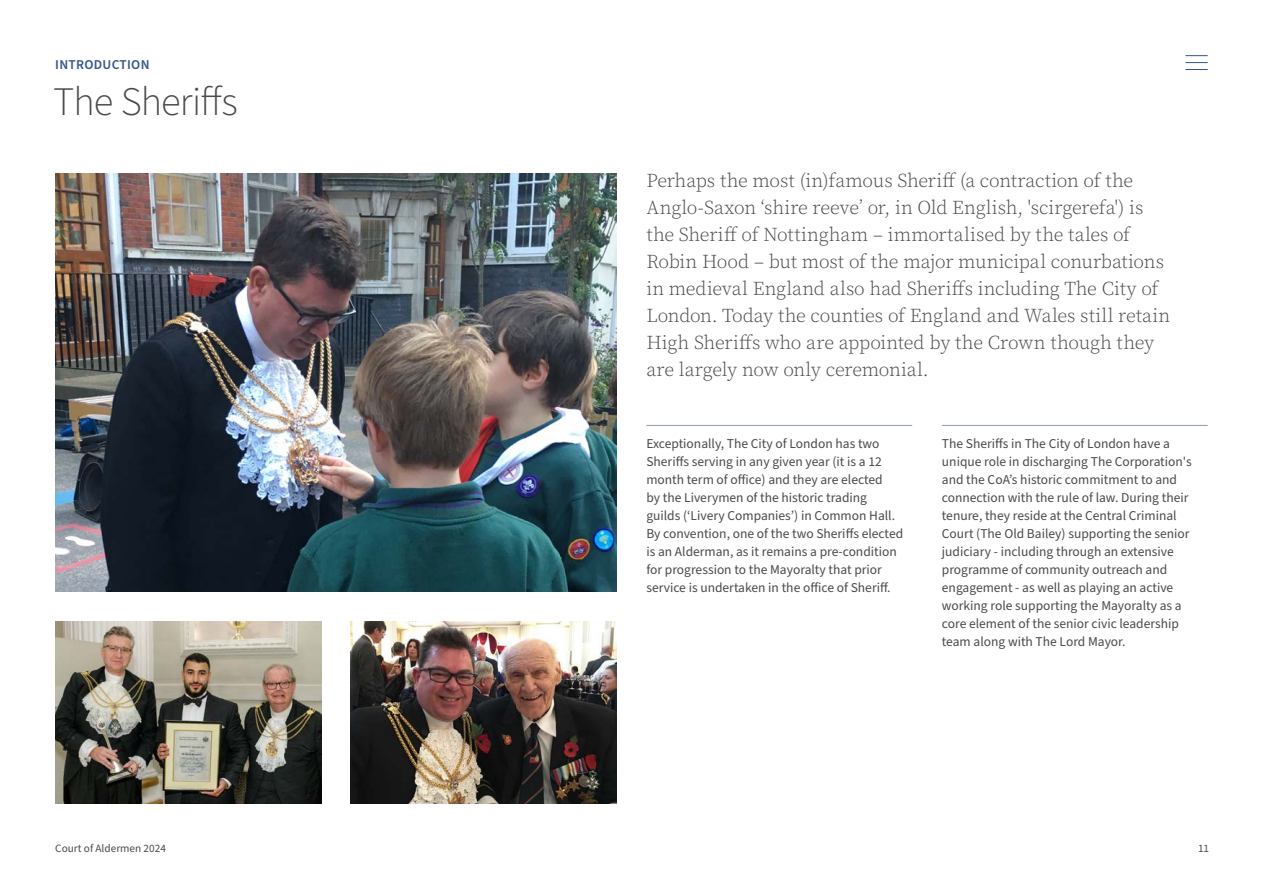
<style>
.page{position:relative;width:1263px;height:893px;background:#fff}
.page>*{position:absolute;margin:0;border:0;box-sizing:border-box;transform-origin:0 0}
.t1{font:300 40.5px "Source Sans Pro";letter-spacing:-.02em;color:#4a4a49}
.t2{font:300 19.5px/27px "Source Serif Pro";letter-spacing:-.005em;color:#4a4a49}
.t3{font:13.5px/18px "Source Sans Pro";color:#4a4a49}
.t4{font:600 13.5px "Source Sans Pro";letter-spacing:.02em;color:#34568e}
.t5{font:11.25px "Source Sans Pro";color:#4a4a49}
</style>
<div class="page">
<hr style="left:646px;top:425px;width:266px;height:1px;background:#8e9aab">
<hr style="left:942px;top:425px;width:266px;height:1px;background:#8e9aab">
<img style="left:55px;top:173px;width:562px;height:419px">
<img style="left:55px;top:622px;width:266px;height:182px">
<img style="left:351px;top:622px;width:266px;height:182px">
<svg style="left:1185px;top:55px;width:23px;height:1px"></svg>
<svg style="left:1185px;top:62px;width:23px;height:1px"></svg>
<svg style="left:1185px;top:69px;width:23px;height:1px"></svg>
<p class="t4" style="left:55px;top:56px;width:96px">INTRODUCTION</p>
<h1 class="t1" style="left:53px;top:74px;width:186px">The Sheriffs</h1>
<p class="t2" style="left:646px;top:167px;width:525px">Perhaps the most (in)famous Sheriff (a contraction of the Anglo-Saxon ‘shire reeve’ or, in Old English, 'scirgerefa') is the Sheriff of Nottingham – immortalised by the tales of Robin Hood – but most of the major municipal conurbations in medieval England also had Sheriffs including The City of London. Today the counties of England and Wales still retain High Sheriffs who are appointed by the Crown though they are largely now only ceremonial.</p>
<p class="t3" style="left:646px;top:435px;width:258px">Exceptionally, The City of London has two Sheriffs serving in any given year (it is a 12 month term of office) and they are elected<br>by the Liverymen of the historic trading guilds (‘Livery Companies’) in Common Hall.<br>By convention, one of the two Sheriffs elected is an Alderman, as it remains a pre-condition for progression to the Mayoralty that prior service is undertaken in the office of Sheriff.</p>
<p class="t3" style="left:942px;top:435px;width:251px">The Sheriffs in The City of London have a unique role in discharging The Corporation's and the CoA’s historic commitment to and connection with the rule of law. During their tenure, they reside at the Central Criminal Court (The Old Bailey) supporting the senior judiciary - including through an extensive programme of community outreach and engagement - as well as playing an active working role supporting the Mayoralty as a core element of the senior civic leadership team along with The Lord Mayor.</p>
<p class="t5" style="left:55px;top:840px;width:112px">Court of Aldermen 2024</p>
<p class="t5" style="left:1198px;top:840px;width:13px">11</p>
</div>
